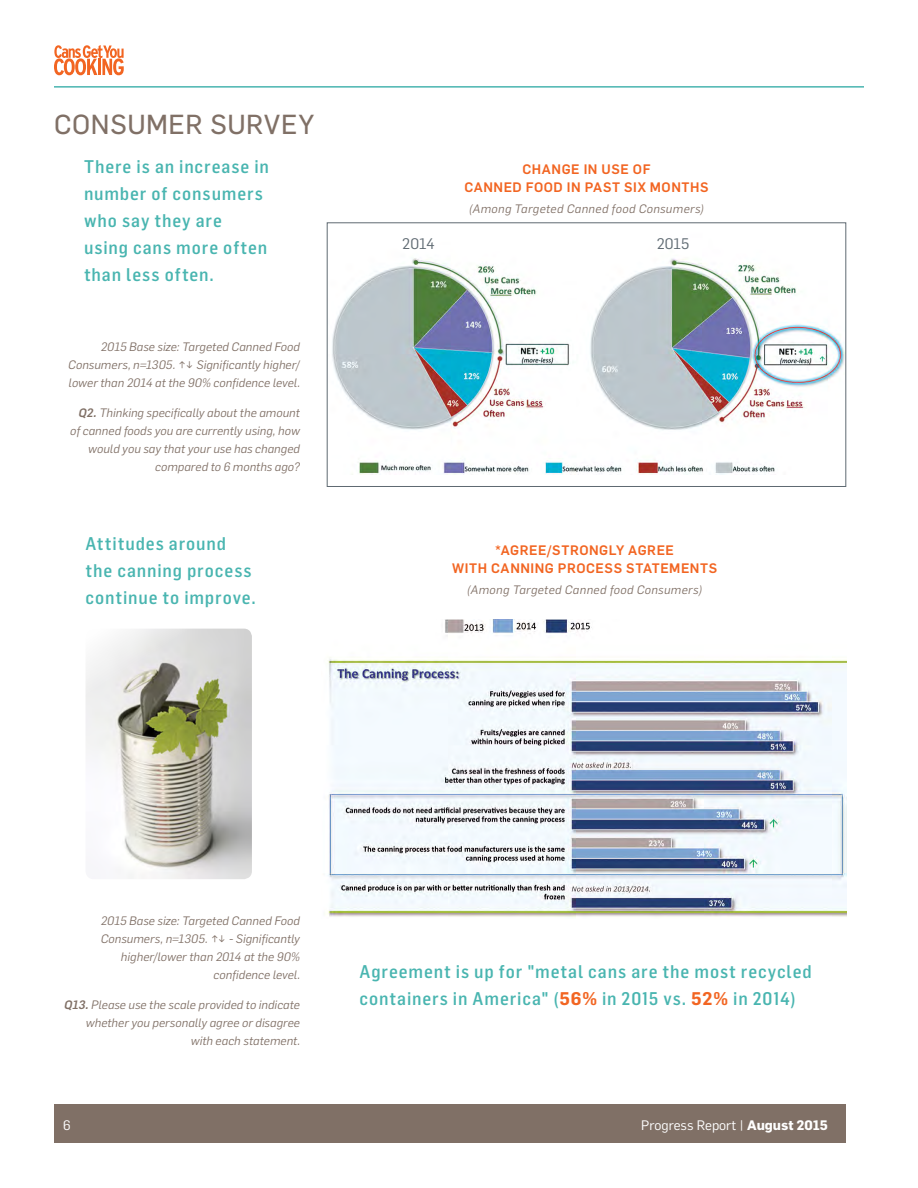
<style>
.page{position:relative;width:918px;height:1188px;background:#fff}
.page>*{position:absolute;margin:0;border:0;box-sizing:border-box;transform-origin:0 0}
.t1{font:27px "Flama Basic";letter-spacing:.025em;color:#807066}
.t2{font:500 18px/27px "Flama Semicondensed";letter-spacing:.05em;color:#49b5b0}
.t3{font:15px "Flama";letter-spacing:.005em;color:#5f6a72}
.t4{font:500 13.5px/18px "Flama";letter-spacing:.035em;color:#f26522;text-align:center}
.t5{font:13.5px "Flama";color:#fff}
.t6{font:italic 12px/18px "Flama";letter-spacing:.01em;color:#807066;text-align:right}
.t7{font:italic 12px "Flama";letter-spacing:.035em;color:#807066}
.s1{font-weight:500}
.s2{font-family:"Flama";font-weight:600;color:#f26522}
.s3{font-weight:700}
</style>
<div class="page">
<hr style="left:54px;top:86px;width:810px;height:2px;background:#49b5b0">
<svg style="left:54px;top:45px;width:70px;height:30px"></svg>
<img style="left:327px;top:620px;width:519px;height:297px">
<img style="left:86px;top:629px;width:166px;height:250px">
<div style="left:54px;top:1104px;width:792px;height:39px;background:#807066"></div>
<img style="left:332px;top:258px;width:512px;height:216px">
<div style="left:327px;top:223px;width:519px;height:264px;border:1px solid #5f6a72"></div>
<h1 class="t1" style="left:54px;top:106px;width:262px">CONSUMER SURVEY</h1>
<h2 class="t2" style="left:84px;top:153px;width:187px">There is an increase in number of consumers who say they are using cans more often than less often.</h2>
<p class="t4" style="left:464px;top:159px;width:246px">CHANGE IN USE OF<br>CANNED FOOD IN PAST SIX MONTHS</p>
<p class="t7" style="left:469px;top:200px;width:237px">(Among Targeted Canned food Consumers)</p>
<p class="t3" style="left:402px;top:233px;width:34px">2014</p>
<p class="t3" style="left:657px;top:233px;width:34px">2015</p>
<p class="t6" style="left:68px;top:337px;width:233px;text-align:justify;text-indent:33px">2015 Base size: Targeted Canned Food Consumers, n=1305. ↑↓ Significantly higher/ lower than 2014 at the 90% confidence level.</p>
<p class="t6" style="left:70px;top:403px;width:231px"><span class="s1">Q2.</span> Thinking specifically about the amount of canned foods you are currently using, how would you say that your use has changed compared to 6 months ago?</p>
<h2 class="t2" style="left:86px;top:529px;width:172px">Attitudes around the canning process continue to improve.</h2>
<p class="t4" style="left:452px;top:540px;width:267px">*AGREE/STRONGLY AGREE<br>WITH CANNING PROCESS STATEMENTS</p>
<p class="t7" style="left:467px;top:582px;width:237px">(Among Targeted Canned food Consumers)</p>
<p class="t6" style="left:101px;top:911px;width:201px">2015 Base size: Targeted Canned Food<br>Consumers, n=1305. ↑↓ - Significantly higher/lower than 2014 at the 90% confidence level.</p>
<p class="t6" style="left:64px;top:995px;width:237px"><span class="s1">Q13.</span> Please use the scale provided to indicate whether you personally agree or disagree with each statement.</p>
<h2 class="t2" style="left:360px;top:957px;width:454px">Agreement is up for "metal cans are the most recycled containers in America" (<span class="s2">56%</span> in 2015 vs. <span class="s2">52%</span> in 2014)</h2>
<p class="t5" style="left:63px;top:1116px;width:9px">6</p>
<p class="t5" style="left:641px;top:1116px;width:188px">Progress Report | <span class="s3">August 2015</span></p>
</div>
